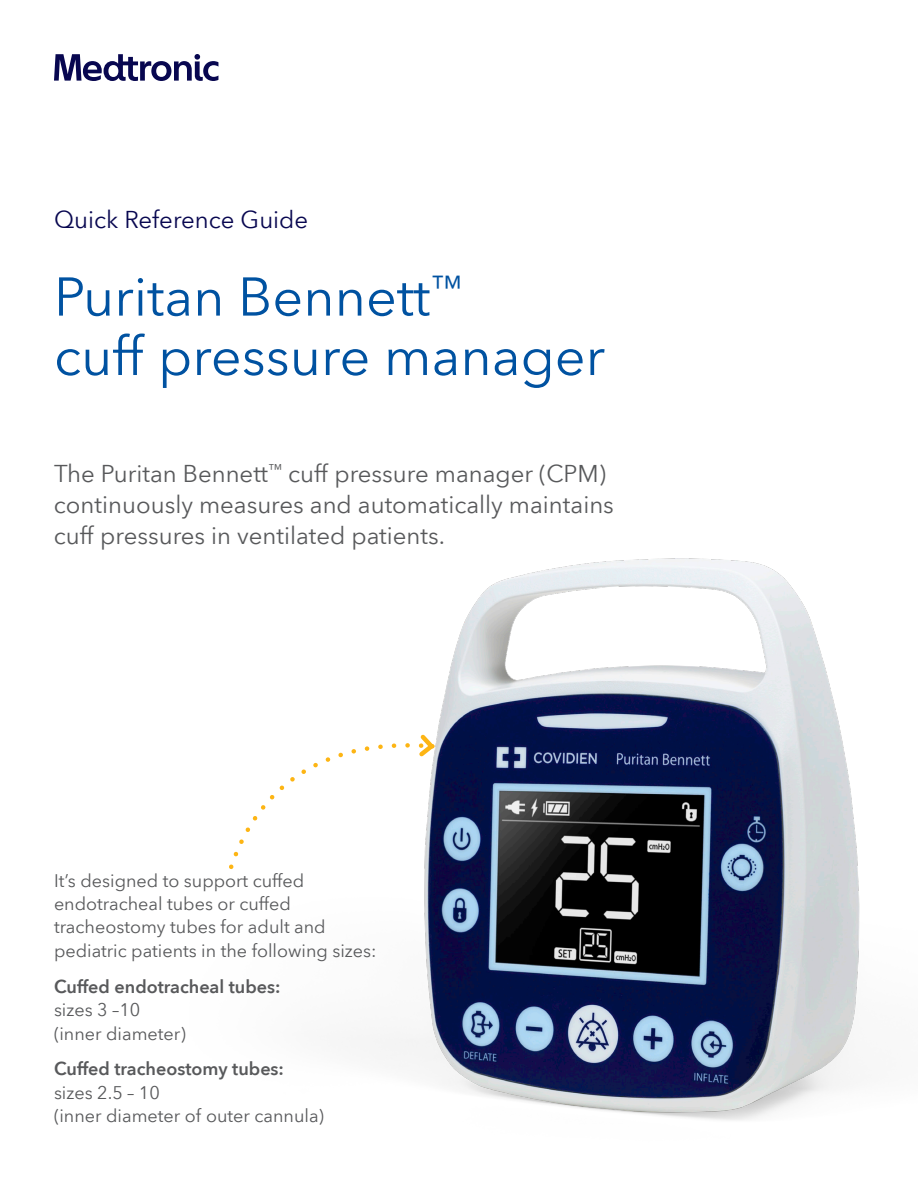
<style>
.page{position:relative;width:918px;height:1188px;background:#fff}
.page>*{position:absolute;margin:0;border:0;box-sizing:border-box;transform-origin:0 0}
.t1{font:54px/59.4px "Avenir Next World";color:#0052a1}
.t2{font:24px/31.2px "Avenir Next World";color:#58595b}
.t3{font:24px "Avenir Next World";color:#080750}
.t4{font:18px/23.4px "Avenir Next World";color:#58595b}
.t5{font:600 18px "Avenir Next World";color:#58595b}
</style>
<div class="page">
<img style="left:372px;top:558px;width:488px;height:562px">
<svg style="left:54px;top:54px;width:164px;height:27px"></svg>
<svg style="left:229px;top:731px;width:209px;height:142px"></svg>
<h2 class="t3" style="left:54px;top:200px;width:256px">Quick Reference Guide</h2>
<h1 class="t1" style="left:54px;top:268px;width:553px">Puritan Bennett<sup>™<br></sup>cuff pressure manager</h1>
<h2 class="t2" style="left:54px;top:458px;width:561px">The Puritan Bennett<sup>™</sup> cuff pressure manager (CPM) continuously measures and automatically maintains cuff pressures in ventilated patients.</h2>
<p class="t4" style="left:54px;top:869px;width:324px">It’s designed to support cuffed endotracheal tubes or cuffed tracheostomy tubes for adult and pediatric patients in the following sizes:</p>
<p class="t5" style="left:54px;top:976px;width:228px">Cuffed endotracheal tubes:</p>
<p class="t4" style="left:54px;top:999px;width:133px">sizes 3 –10 (inner diameter)</p>
<p class="t5" style="left:54px;top:1058px;width:232px">Cuffed tracheostomy tubes:</p>
<p class="t4" style="left:54px;top:1081px;width:272px">sizes 2.5 – 10<br>(inner diameter of outer cannula)</p>
</div>
